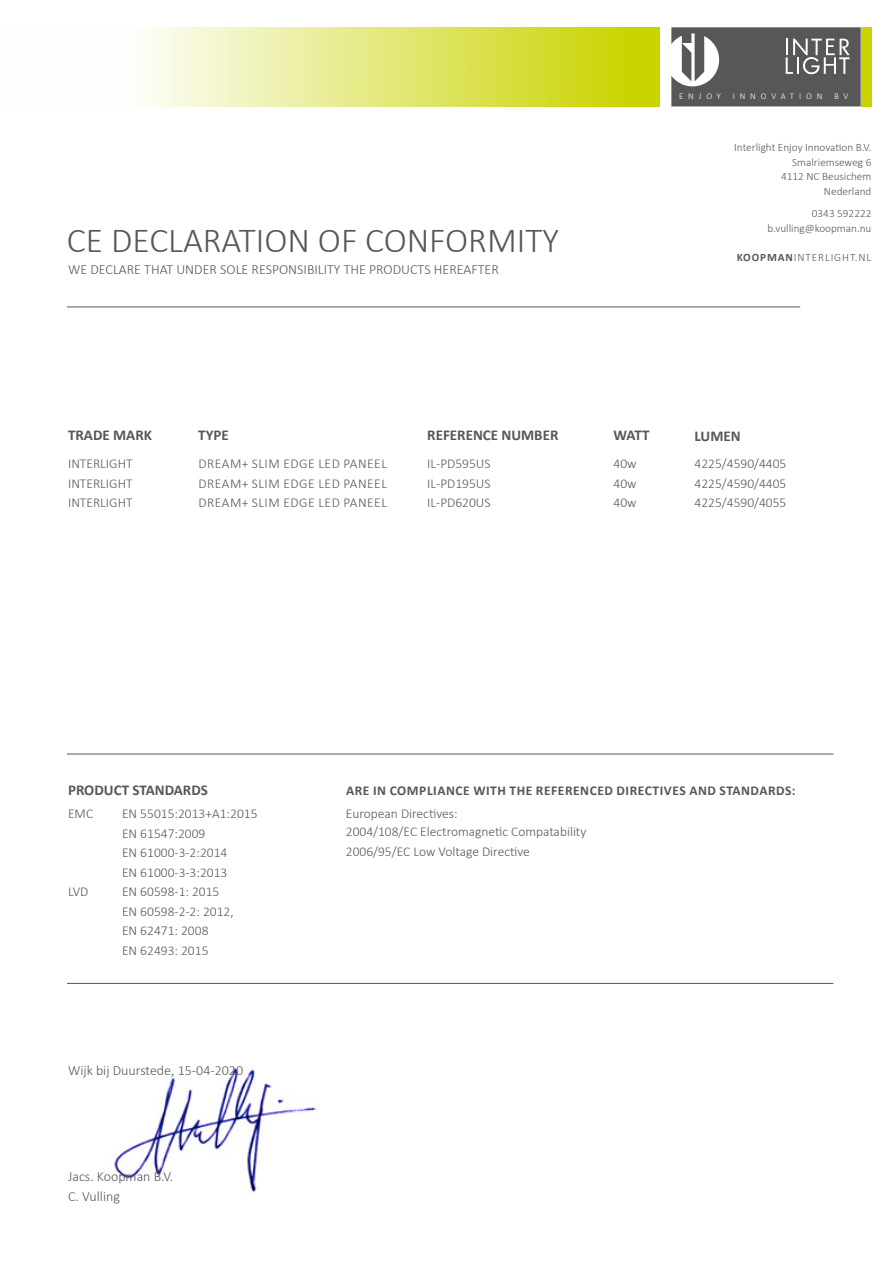
<style>
.page{position:relative;width:893px;height:1263px;background:#fff}
.page>*{position:absolute;margin:0;border:0;box-sizing:border-box;transform-origin:0 0}
.t1{font:300 35.25px "Calibri";color:#575756}
.t2{font:700 15px "Calibri";color:#575756}
.t3{font:300 13.95px/19.6px "Calibri";color:#575756}
.t4{font:300 13.5px/19.5px "Calibri";color:#575756;text-align:justify}
.t5{font:700 13.5px "Calibri";letter-spacing:.04em;color:#575756}
.t6{font:300 11.25px/14.5px "Calibri";color:#575756;text-align:right}
.t7{font:300 11.25px "Calibri";letter-spacing:.08em;color:#575756}
.t8{font:300 8.85px "Calibri";letter-spacing:.55em;color:#fff}
.s1{font-weight:700}
</style>
<div class="page">
<img style="left:111px;top:1068px;width:207px;height:125px">
<svg style="left:144px;top:27px;width:516px;height:79px;background:#e1e773"></svg>
<div style="left:861px;top:27px;width:10px;height:79px;background:#c9d300"></div>
<svg style="left:671px;top:27px;width:190px;height:79px;background:#6e6e6d"></svg>
<hr style="left:67px;top:754px;width:766px;height:1px;background:#575756">
<hr style="left:67px;top:983px;width:766px;height:1px;background:#575756">
<hr style="left:67px;top:307px;width:733px;height:1px;background:#575756">
<h1 class="t1" style="left:67px;top:218px;width:493px">CE DECLARATION OF CONFORMITY</h1>
<p class="t3" style="left:68px;top:260px;width:432px">WE DECLARE THAT UNDER SOLE RESPONSIBILITY THE PRODUCTS HEREAFTER</p>
<p class="t8" style="left:679px;top:90px;width:43px">ENJOY</p>
<p class="t8" style="left:733px;top:90px;width:91px">INNOVATION</p>
<p class="t8" style="left:834px;top:90px;width:16px">B V</p>
<p class="t6" style="left:734px;top:140px;width:139px">Interlight Enjoy Innovation B.V.<br>Smalriemseweg 6<br>4112 NC Beusichem<br>Nederland</p>
<p class="t6" style="left:767px;top:206px;width:106px">0343 592222 b.vulling@koopman.nu</p>
<p class="t7" style="left:737px;top:250px;width:136px"><span class="s1">KOOPMAN</span>INTERLIGHT.NL</p>
<p class="t2" style="left:68px;top:424px;width:85px">TRADE MARK</p>
<p class="t4" style="left:68px;top:454px;width:66px">INTERLIGHT INTERLIGHT INTERLIGHT</p>
<p class="t2" style="left:198px;top:424px;width:32px">TYPE</p>
<p class="t2" style="left:427px;top:424px;width:133px">REFERENCE NUMBER</p>
<p class="t2" style="left:614px;top:424px;width:37px">WATT</p>
<p class="t2" style="left:694px;top:425px;width:48px">LUMEN</p>
<p class="t4" style="left:198px;top:454px;width:190px">DREAM+ SLIM EDGE LED PANEEL DREAM+ SLIM EDGE LED PANEEL DREAM+ SLIM EDGE LED PANEEL</p>
<p class="t4" style="left:427px;top:454px;width:65px">IL-PD595US IL-PD195US IL-PD620US</p>
<p class="t4" style="left:614px;top:454px;width:25px">40w 40w 40w</p>
<p class="t4" style="left:694px;top:454px;width:93px">4225/4590/4405<br>4225/4590/4405<br>4225/4590/4055</p>
<p class="t2" style="left:68px;top:779px;width:141px">PRODUCT STANDARDS</p>
<p class="t5" style="left:346px;top:781px;width:451px">ARE IN COMPLIANCE WITH THE REFERENCED DIRECTIVES AND STANDARDS:</p>
<p class="t4" style="left:68px;top:804px;width:27px">EMC</p>
<p class="t4" style="left:122px;top:804px;width:137px;text-align:left">EN 55015:2013+A1:2015<br>EN 61547:2009<br>EN 61000-3-2:2014<br>EN 61000-3-3:2013</p>
<p class="t4" style="left:68px;top:882px;width:22px">LVD</p>
<p class="t4" style="left:122px;top:882px;width:113px;text-align:left">EN 60598-1: 2015<br>EN 60598-2-2: 2012,<br>EN 62471: 2008<br>EN 62493: 2015</p>
<p class="t3" style="left:68px;top:1061px;width:177px">Wijk bij Duurstede, 15-04-2020</p>
<p class="t3" style="left:68px;top:1166px;width:107px">Jacs. Koopman B.V.<br>C. Vulling</p>
<p class="t4" style="left:346px;top:805px;width:242px;line-height:18px">European Directives:<br>2004/108/EC Electromagnetic Compatability</p>
<p class="t4" style="left:346px;top:841px;width:186px">2006/95/EC Low Voltage Directive</p>
</div>
